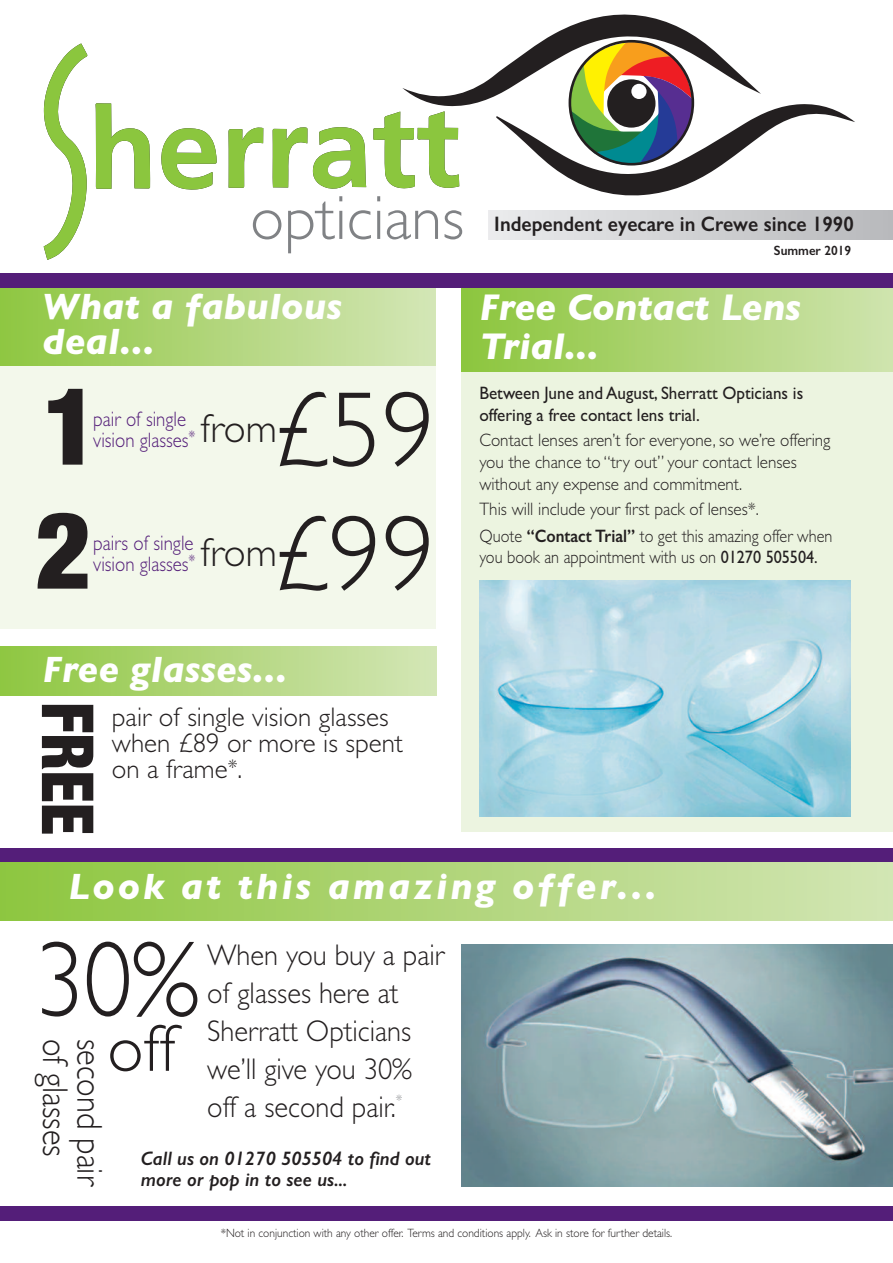
<style>
.page{position:relative;width:893px;height:1263px;background:#fff}
.page>*{position:absolute;margin:0;border:0;box-sizing:border-box;transform-origin:0 0}
.t1{font:300 107.1px "Gill Sans";color:#231f20}
.t2{font:300 107.1px "Gill Sans";color:#231f20;scale:.9 1}
.t3{font:900 condensed 107.1px "Helvetica Neue";color:#231f20}
.t4{font:900 condensed 72px "Helvetica Neue";color:#231f20;scale:.9 1}
.t5{font:300 66.6px "Gill Sans";color:#231f20}
.t6{font:300 62.55px "Gill Sans";color:#808285}
.t7{font:300 40.5px "Gill Sans";color:#231f20}
.t8{font:italic 700 37.65px/38.5px "Gill Sans";color:#fff}
.t9{font:italic 700 37.05px/35.1px "Gill Sans";letter-spacing:.01em;color:#fff}
.t10{font:italic 700 37.05px "Gill Sans";letter-spacing:.08em;color:#fff}
.t11{font:300 36px/34.2px "Gill Sans";color:#231f20;scale:.9 1}
.t12{font:300 30px/38.1px "Gill Sans";color:#231f20;scale:.95 1}
.t13{font:300 27px/26.1px "Gill Sans";color:#231f20}
.t14{font:300 21px/20.7px "Gill Sans";color:#541e79;scale:.9 1}
.t15{font:600 21px "Gill Sans";color:#231f20;scale:.94 1}
.t16{font:italic 600 19.5px/21.6px "Gill Sans";color:#231f20}
.t17{font:300 18px/21.6px "Gill Sans";color:#231f20;scale:.95 1}
.t18{font:18px/21.6px "Gill Sans";color:#231f20;scale:.95 1}
.t19{font:300 18px "Gill Sans";color:#231f20;scale:.9 1}
.t20{font:600 13.5px "Gill Sans";color:#231f20;scale:.94 1}
.t21{font:300 12px "Gill Sans";color:#231f20;scale:.95 1}
.s1{font-weight:600}
.s2{font-weight:400}
</style>
<div class="page">
<div style="left:0;top:273px;width:436px;height:355px;background:#f3f8eb"></div>
<div style="left:489px;top:211px;width:404px;height:28px;background:linear-gradient(to right,#eaebed,#b8b9bc)"></div>
<svg style="left:44px;top:43px;width:43px;height:217px"></svg>
<svg style="left:96px;top:103px;width:54px;height:86px"></svg>
<svg style="left:273px;top:127px;width:34px;height:60px"></svg>
<svg style="left:228px;top:127px;width:35px;height:61px"></svg>
<svg style="left:161px;top:128px;width:56px;height:62px"></svg>
<svg style="left:313px;top:127px;width:53px;height:62px"></svg>
<svg style="left:373px;top:15px;width:482px;height:180px"></svg>
<div style="left:569px;top:40px;width:125px;height:126px;border:3px solid #231f20;border-radius:50%"></div>
<img style="left:461px;top:944px;width:432px;height:242px">
<div style="left:0;top:848px;width:893px;height:14px;background:#541e79"></div>
<div style="left:0;top:1206px;width:893px;height:15px;background:#541e79"></div>
<div style="left:0;top:862px;width:893px;height:58px;background:linear-gradient(to right,#8dc63f,#d3e5b4)"></div>
<div style="left:0;top:287px;width:435px;height:79px;background:linear-gradient(to right,#8fc641,#d4e6b6)"></div>
<div style="left:461px;top:340px;width:432px;height:492px;background:#ecf4e0"></div>
<div style="left:461px;top:287px;width:432px;height:85px;background:linear-gradient(to right,#8cc53c,#cfe3ae)"></div>
<img style="left:480px;top:580px;width:370px;height:236px">
<div style="left:0;top:273px;width:893px;height:14px;background:#541e79"></div>
<div style="left:0;top:646px;width:436px;height:50px;background:linear-gradient(to right,#8fc641,#d4e6b6)"></div>
<h3 class="t6" style="left:250px;top:181px;width:215px">opticians</h3>
<h3 class="t9" style="left:43px;top:288px;width:301px">What a fabulous deal...</h3>
<h1 class="t3" style="left:43px;top:338px;width:57px">1</h1>
<h1 class="t1" style="left:270px;top:366px;width:168px">£59</h1>
<p class="t14" style="left:93px;top:408px;width:115px">pair of single vision glasses<sup>*</sup></p>
<h3 class="t7" style="left:201px;top:404px;width:78px">from</h3>
<h1 class="t3" style="left:36px;top:462px;width:57px">2</h1>
<h1 class="t1" style="left:270px;top:490px;width:168px">£99</h1>
<p class="t14" style="left:93px;top:532px;width:115px">pairs of single vision glasses<sup>*</sup></p>
<h3 class="t7" style="left:201px;top:528px;width:78px">from</h3>
<p class="t15" style="left:494px;top:212px;width:384px">Independent eyecare in Crewe since 1990</p>
<p class="t20" style="left:774px;top:243px;width:84px">Summer 2019</p>
<h3 class="t8" style="left:479px;top:288px;width:323px">Free Contact Lens<br>Trial...</h3>
<p class="t18" style="left:479px;top:382px;width:342px">Between June and August, Sherratt Opticians is offering a free contact lens trial.</p>
<p class="t17" style="left:479px;top:429px;width:371px">Contact lenses aren’t for everyone, so we’re offering you the chance to “try out” your contact lenses without any expense and commitment.</p>
<p class="t17" style="left:479px;top:496px;width:373px;line-height:26.5px">This will include your first pack of lenses*.<br>Quote <span class="s1">“Contact Trial”</span> to get this amazing offer when</p>
<p class="t19" style="left:479px;top:546px;width:377px">you book an appointment with us on <span class="s2">01270 505504.</span></p>
<h3 class="t9" style="left:43px;top:652px;width:246px">Free glasses...</h3>
<h3 class="t13" style="left:112px;top:704px;width:293px">pair of single vision glasses when £89 or more is spent on a frame<sup>*</sup>.</h3>
<h2 class="t4" style="left:127px;top:702px;width:149px;rotate:90deg">FREE</h2>
<h3 class="t10" style="left:68px;top:865px;width:590px">Look at this amazing offer...</h3>
<h1 class="t2" style="left:36px;top:916px;width:183px">30%</h1>
<h3 class="t11" style="left:107px;top:1038px;width:166px;rotate:90deg">second pair of glasses</h3>
<h3 class="t12" style="left:207px;top:936px;width:251px">When you buy a pair of glasses here at<br>Sherratt Opticians we’ll give you 30% off a second pair.<sup>*</sup></h3>
<p class="t16" style="left:141px;top:1147px;width:292px">Call us on 01270 505504 to find out more or pop in to see us...</p>
<h3 class="t5" style="left:107px;top:1009px;width:70px">off</h3>
<p class="t21" style="left:221px;top:1226px;width:477px">*Not in conjunction with any other offer. Terms and conditions apply. Ask in store for further details.</p>
</div>
